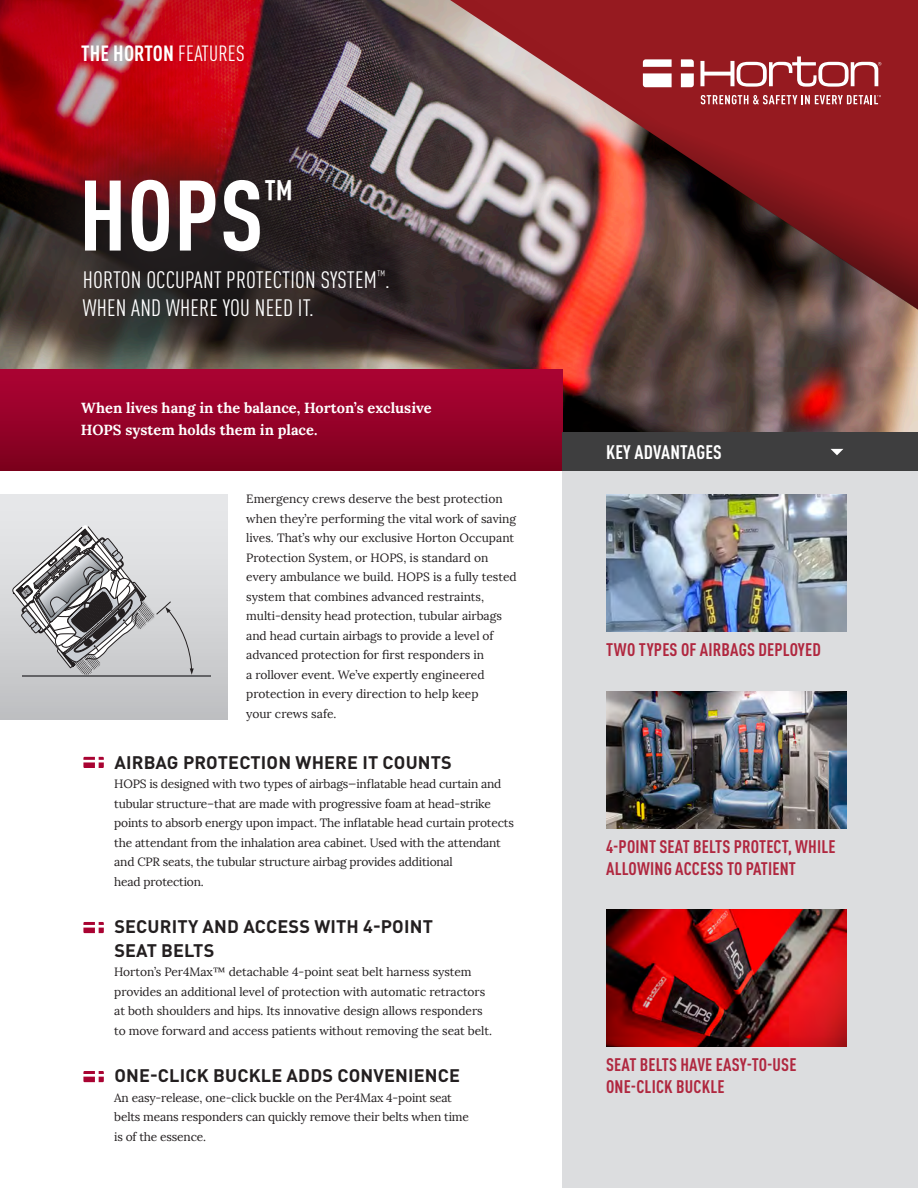
<style>
.page{position:relative;width:918px;height:1188px;background:#fff}
.page>*{position:absolute;margin:0;border:0;box-sizing:border-box;transform-origin:0 0}
.Paragraph_Style_1{font:700 condensed 98.4px "DIN Pro";color:#fff}
.t1{font:condensed 23.4px/27.8px "DIN Pro";letter-spacing:.01em;color:#fff}
.t2{font:700 condensed 21.75px "DIN Pro";letter-spacing:.01em;color:#fff}
.t3{font:700 condensed 19.35px "DIN Pro";letter-spacing:.01em;color:#fff}
.t4{font:700 condensed 18px/21.6px "DIN Pro";letter-spacing:.01em;color:#b0273f}
.Subhead_Din{font:700 18px/23.2px "DIN Pro";letter-spacing:.01em;color:#231f20}
.Paragraph_Style_1-2{font:700 14.55px/21.6px "Lora";color:#fff}
.Paragraph_Style_1-3{font:12px/19.5px "Lora";letter-spacing:-.005em;color:#231f20}
.s1{font-weight:400}
</style>
<div class="page">
<div style="left:562px;top:423px;width:356px;height:765px;background:#dcdddf"></div>
<img style="left:562px;top:392px;width:356px;height:40px">
<img style="left:0;top:0;width:606px;height:407px">
<img style="left:384px;top:0;width:534px;height:392px">
<svg style="left:643px;top:59px;width:29px;height:8px"></svg>
<svg style="left:643px;top:73px;width:29px;height:14px"></svg>
<svg style="left:681px;top:73px;width:13px;height:14px"></svg>
<svg style="left:681px;top:59px;width:13px;height:8px"></svg>
<svg style="left:701px;top:95px;width:180px;height:9px"></svg>
<svg style="left:700px;top:56px;width:181px;height:31px"></svg>
<img style="left:0;top:81px;width:483px;height:288px">
<svg style="left:83px;top:1071px;width:21px;height:11px"></svg>
<svg style="left:83px;top:922px;width:21px;height:11px"></svg>
<svg style="left:83px;top:757px;width:21px;height:11px"></svg>
<div style="left:0;top:369px;width:562px;height:102px;background:linear-gradient(to bottom,#ae0334,#7d001d)"></div>
<div style="left:0;top:495px;width:227px;height:224px;background:linear-gradient(to bottom,#ebeced,#c0c1c4)"></div>
<img style="left:606px;top:495px;width:240px;height:137px">
<img style="left:606px;top:691px;width:240px;height:137px">
<img style="left:606px;top:909px;width:240px;height:138px">
<hr style="left:22px;top:675px;width:189px;height:1px;background:#636366">
<div style="left:562px;top:432px;width:356px;height:39px;background:#3e3e3f"></div>
<svg style="left:831px;top:448px;width:12px;height:7px"></svg>
<svg style="left:12px;top:525px;width:182px;height:150px"></svg>
<h3 class="t2" style="left:81px;top:37px;width:165px">THE HORTON <span class="s1">FEATURES</span></h3>
<p class="Paragraph_Style_1" style="left:79px;top:143px;width:216px">HOPS<sup>™</sup></p>
<p class="t1" style="left:83px;top:265px;width:309px">HORTON OCCUPANT PROTECTION SYSTEM<sup>™</sup>.<br>WHEN AND WHERE YOU NEED IT.</p>
<p class="Paragraph_Style_1-2" style="left:81px;top:397px;width:352px">When lives hang in the balance, Horton’s exclusive<br>HOPS system holds them in place.</p>
<p class="Paragraph_Style_1-3" style="left:246px;top:489px;width:272px">Emergency crews deserve the best protection when they’re performing the vital work of saving lives. That’s why our exclusive Horton Occupant Protection System, or HOPS, is standard on every ambulance we build. HOPS is a fully tested system that combines advanced restraints, multi-density head protection, tubular airbags and head curtain airbags to provide a level of advanced protection for first responders in<br>a rollover event. We’ve expertly engineered protection in every direction to help keep<br>your crews safe.</p>
<p class="Subhead_Din" style="left:114px;top:749px;width:339px">AIRBAG PROTECTION WHERE IT COUNTS</p>
<p class="Paragraph_Style_1-3" style="left:114px;top:774px;width:401px">HOPS is designed with two types of airbags—inflatable head curtain and tubular structure–that are made with progressive foam at head-strike points to absorb energy upon impact. The inflatable head curtain protects the attendant from the inhalation area cabinet. Used with the attendant and CPR seats, the tubular structure airbag provides additional<br>head protection.</p>
<p class="Subhead_Din" style="left:114px;top:914px;width:320px">SECURITY AND ACCESS WITH 4-POINT<br>SEAT BELTS</p>
<p class="Paragraph_Style_1-3" style="left:114px;top:962px;width:379px">Horton’s Per4Max™ detachable 4-point seat belt harness system provides an additional level of protection with automatic retractors at both shoulders and hips. Its innovative design allows responders to move forward and access patients without removing the seat belt.</p>
<p class="Subhead_Din" style="left:114px;top:1063px;width:347px">ONE-CLICK BUCKLE ADDS CONVENIENCE</p>
<p class="Paragraph_Style_1-3" style="left:114px;top:1088px;width:356px">An easy-release, one-click buckle on the Per4Max 4-point seat belts means responders can quickly remove their belts when time is of the essence.</p>
<p class="t3" style="left:606px;top:438px;width:117px">KEY ADVANTAGES</p>
<p class="t4" style="left:606px;top:638px;width:216px">TWO TYPES OF AIRBAGS DEPLOYED</p>
<p class="t4" style="left:606px;top:834px;width:231px">4-POINT SEAT BELTS PROTECT, WHILE<br>ALLOWING ACCESS TO PATIENT</p>
<p class="t4" style="left:606px;top:1053px;width:192px">SEAT BELTS HAVE EASY-TO-USE<br>ONE-CLICK BUCKLE</p>
</div>
